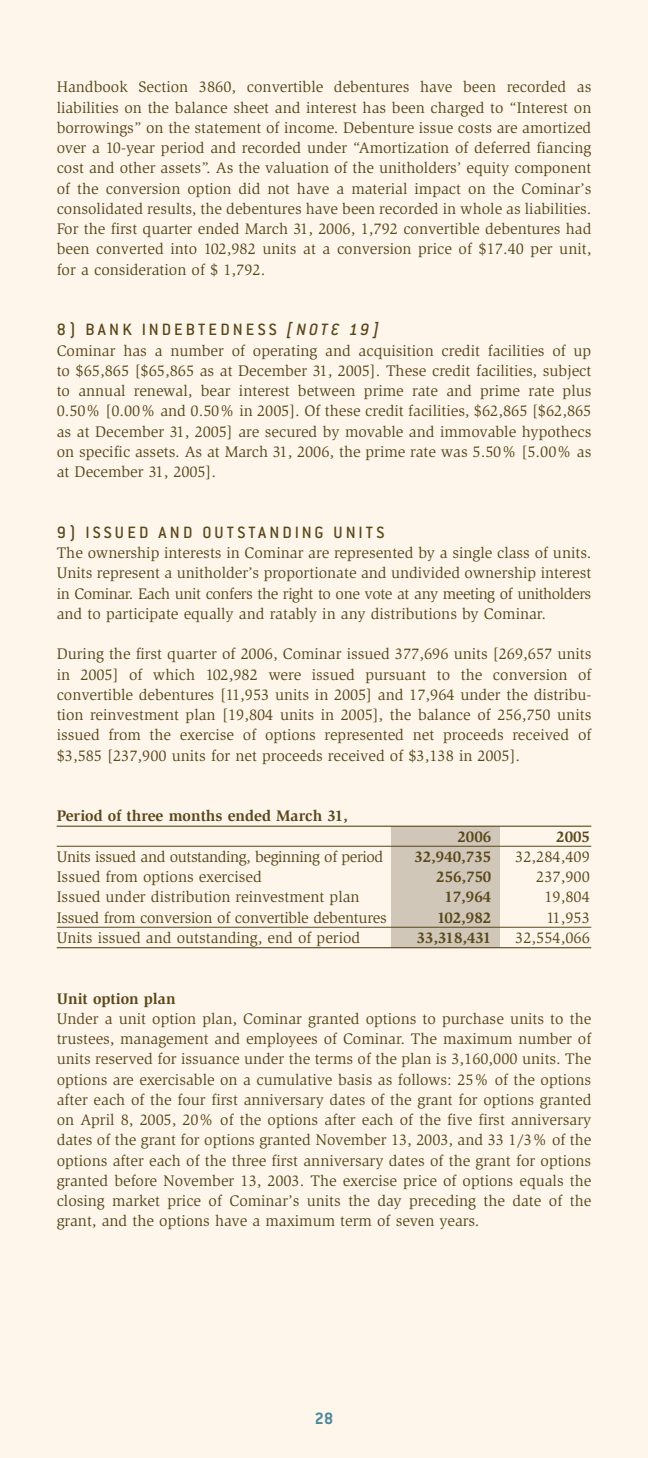
<style>
.page{position:relative;width:648px;height:1458px;background:#fef6eb}
.page>*{position:absolute;margin:0;border:0;box-sizing:border-box;transform-origin:0 0}
.t1{font:500 18px "Conduit ITC";letter-spacing:.18em;color:#5a471a}
.t2{font:700 18px "Conduit ITC";color:#4e88a1}
.t3{font:15.75px/20.2px "Slimbach";color:#5a471a;text-align:justify}
.t4{font:700 15.75px "Slimbach";color:#5a471a}
.t5{font:15.75px "Slimbach";letter-spacing:-.025em;color:#5a471a}
.s1{font-style:italic}
</style>
<div class="page">
<div style="left:391px;top:826px;width:109px;height:122px;background:#d0c7b8"></div>
<hr style="left:57px;top:826px;width:534px;height:1px;background:#5a471a">
<hr style="left:57px;top:846px;width:534px;height:1px;background:#5a471a">
<hr style="left:57px;top:927px;width:534px;height:1px;background:#5a471a">
<hr style="left:57px;top:947px;width:534px;height:1px;background:#5a471a">
<p class="t3" style="left:57px;top:78px;width:536px">Handbook Section 3860, convertible debentures have been recorded as liabilities on the balance sheet and interest has been charged to “Interest on borrowings” on the statement of income. Debenture issue costs are amortized over a 10-year period and recorded under “Amortization of deferred fiancing cost and other assets”. As the valuation of the unitholders’ equity component of the conversion option did not have a material impact on the Cominar’s consolidated results, the debentures have been recorded in whole as liabilities.<br>For the first quarter ended March 31, 2006, 1,792 convertible debentures had been converted into 102,982 units at a conversion price of $17.40 per unit, for a consideration of $ 1,792.</p>
<p class="t1" style="left:57px;top:324px;width:324px">8) BANK INDEBTEDNESS <span class="s1">[NOTE 19]</span></p>
<p class="t3" style="left:57px;top:341px;width:536px">Cominar has a number of operating and acquisition credit facilities of up to $65,865 [$65,865 as at December 31, 2005]. These credit facilities, subject to annual renewal, bear interest between prime rate and prime rate plus 0.50% [0.00% and 0.50% in 2005]. Of these credit facilities, $62,865 [$62,865 as at December 31, 2005] are secured by movable and immovable hypothecs on specific assets. As at March 31, 2006, the prime rate was 5.50% [5.00% as at December 31, 2005].</p>
<p class="t1" style="left:57px;top:527px;width:329px">9) ISSUED AND OUTSTANDING UNITS</p>
<p class="t3" style="left:57px;top:544px;width:536px">The ownership interests in Cominar are represented by a single class of units.<br>Units represent a unitholder’s proportionate and undivided ownership interest in Cominar. Each unit confers the right to one vote at any meeting of unitholders and to participate equally and ratably in any distributions by Cominar.</p>
<p class="t3" style="left:57px;top:645px;width:536px">During the first quarter of 2006, Cominar issued 377,696 units [269,657 units in 2005] of which 102,982 were issued pursuant to the conversion of convertible debentures [11,953 units in 2005] and 17,964 under the distribu&shy;tion reinvestment plan [19,804 units in 2005], the balance of 256,750 units issued from the exercise of options represented net proceeds received of $3,585 [237,900 units for net proceeds received of $3,138 in 2005].</p>
<p class="t4" style="left:57px;top:810px;width:293px">Period of three months ended March 31,</p>
<p class="t4" style="left:458px;top:830px;width:35px">2006</p>
<p class="t4" style="left:556px;top:830px;width:35px">2005</p>
<p class="t5" style="left:57px;top:850px;width:328px">Units issued and outstanding, beginning of period</p>
<p class="t4" style="left:414px;top:850px;width:78px">32,940,735</p>
<p class="t3" style="left:515px;top:848px;width:76px">32,284,409</p>
<p class="t3" style="left:57px;top:868px;width:207px">Issued from options exercised</p>
<p class="t4" style="left:436px;top:871px;width:57px">256,750</p>
<p class="t3" style="left:536px;top:868px;width:55px">237,900</p>
<p class="t3" style="left:57px;top:888px;width:304px">Issued under distribution reinvestment plan</p>
<p class="t4" style="left:444px;top:891px;width:48px">17,964</p>
<p class="t3" style="left:544px;top:888px;width:47px">19,804</p>
<p class="t3" style="left:57px;top:908px;width:332px">Issued from conversion of convertible debentures</p>
<p class="t4" style="left:437px;top:911px;width:56px">102,982</p>
<p class="t3" style="left:546px;top:908px;width:45px">11,953</p>
<p class="t3" style="left:57px;top:929px;width:305px">Units issued and outstanding, end of period</p>
<p class="t4" style="left:417px;top:931px;width:76px">33,318,431</p>
<p class="t3" style="left:515px;top:929px;width:76px">32,554,066</p>
<p class="t4" style="left:57px;top:992px;width:121px">Unit option plan</p>
<p class="t3" style="left:57px;top:1010px;width:536px">Under a unit option plan, Cominar granted options to purchase units to the trustees, management and employees of Cominar. The maximum number of units reserved for issuance under the terms of the plan is 3,160,000 units. The options are exercisable on a cumulative basis as follows: 25% of the options after each of the four first anniversary dates of the grant for options granted on April 8, 2005, 20% of the options after each of the five first anniversary dates of the grant for options granted November 13, 2003, and 33 1/3% of the options after each of the three first anniversary dates of the grant for options granted before November 13, 2003. The exercise price of options equals the closing market price of Cominar’s units the day preceding the date of the grant, and the options have a maximum term of seven years.</p>
<p class="t2" style="left:315px;top:1412px;width:20px">28</p>
</div>
